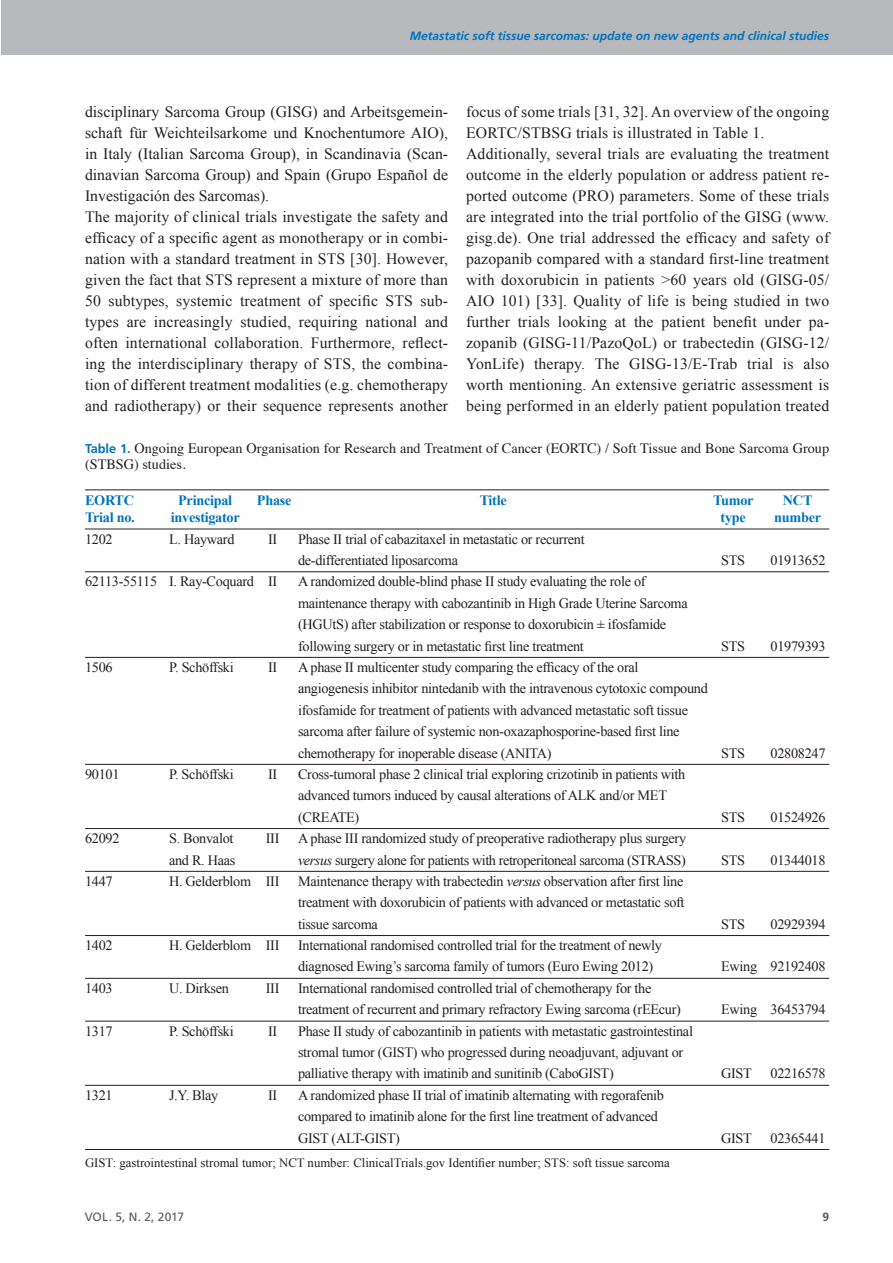
<style>
.page{position:relative;width:893px;height:1263px;background:#fff}
.page>*{position:absolute;margin:0;border:0;box-sizing:border-box;transform-origin:0 0}
.t1{font:15.75px/21px "Times New Roman";letter-spacing:.01em;color:#231f20}
.t2{font:14.25px/21.5px "Times New Roman";letter-spacing:-.02em;color:#231f20}
.t3{font:14.25px/15.5px "Times";color:#231f20}
.t4{font:700 14.25px "Times New Roman";letter-spacing:-.02em;color:#0073bc}
.t5{font:12.75px "Times New Roman";color:#231f20}
.t6{font:italic 700 12px "Frutiger";color:#0073bc}
.t7{font:12px "Frutiger";letter-spacing:-.005em;color:#57585a}
.t8{font:700 12px "Frutiger";color:#57585a}
.s1{font-family:"Frutiger";font-weight:700;font-size:12.75px;color:#0073bc}
.s2{font-style:italic}
</style>
<div class="page">
<div style="left:1px;top:0;width:892px;height:55px;background:#b8b9bc"></div>
<hr style="left:85px;top:489px;width:744px;height:1px;background:#231f20">
<hr style="left:85px;top:529px;width:744px;height:1px;background:#231f20">
<hr style="left:85px;top:571px;width:744px;height:1px;background:#231f20">
<hr style="left:85px;top:657px;width:744px;height:1px;background:#231f20">
<hr style="left:85px;top:764px;width:744px;height:1px;background:#231f20">
<hr style="left:85px;top:828px;width:744px;height:1px;background:#231f20">
<hr style="left:85px;top:871px;width:744px;height:1px;background:#231f20">
<hr style="left:85px;top:935px;width:744px;height:1px;background:#231f20">
<hr style="left:85px;top:978px;width:744px;height:1px;background:#231f20">
<hr style="left:85px;top:1021px;width:744px;height:1px;background:#231f20">
<hr style="left:85px;top:1085px;width:744px;height:1px;background:#231f20">
<hr style="left:85px;top:1149px;width:744px;height:1px;background:#231f20">
<p class="t6" style="left:410px;top:29px;width:421px">Metastatic soft tissue sarcomas: update on new agents and clinical studies</p>
<p class="t1" style="left:85px;top:101px;width:365px">disciplinary Sarcoma Group (GISG) and Arbeitsgemein&shy;schaft für Weichteilsarkome und Knochentumore AIO), in Italy (Italian Sarcoma Group), in Scandinavia (Scan&shy;dinavian Sarcoma Group) and Spain (Grupo Español de Investigación des Sarcomas).<br>The majority of clinical trials investigate the safety and efficacy of a specific agent as monotherapy or in combi&shy;nation with a standard treatment in STS [30]. However, given the fact that STS represent a mixture of more than 50 subtypes, systemic treatment of specific STS sub&shy;types are increasingly studied, requiring national and often international collaboration. Furthermore, reflect&shy;ing the interdisciplinary therapy of STS, the combina&shy;tion of different treatment modalities (e.g. chemotherapy and radiotherapy) or their sequence represents another</p>
<p class="t3" style="left:85px;top:439px;width:746px"><span class="s1">Table 1.</span> Ongoing European Organisation for Research and Treatment of Cancer (EORTC) / Soft Tissue and Bone Sarcoma Group (STBSG) studies.</p>
<p class="t4" style="left:85px;top:491px;width:51px">EORTC</p>
<p class="t4" style="left:178px;top:491px;width:55px">Principal</p>
<p class="t4" style="left:257px;top:491px;width:36px">Phase</p>
<p class="t4" style="left:480px;top:491px;width:29px">Title</p>
<p class="t4" style="left:713px;top:491px;width:42px">Tumor</p>
<p class="t4" style="left:783px;top:491px;width:31px">NCT</p>
<p class="t4" style="left:85px;top:508px;width:51px">Trial no.</p>
<p class="t4" style="left:171px;top:508px;width:70px">investigator</p>
<p class="t4" style="left:721px;top:508px;width:27px">type</p>
<p class="t4" style="left:774px;top:508px;width:48px">number</p>
<p class="t2" style="left:85px;top:528px;width:29px">1202</p>
<p class="t2" style="left:169px;top:528px;width:67px">L. Hayward</p>
<p class="t2" style="left:268px;top:528px;width:11px">II</p>
<p class="t2" style="left:298px;top:528px;width:288px">Phase II trial of cabazitaxel in metastatic or recurrent de-differentiated liposarcoma</p>
<p class="t1" style="left:466px;top:101px;width:365px">focus of some trials [31, 32]. An overview of the ongoing EORTC/STBSG trials is illustrated in Table 1.<br>Additionally, several trials are evaluating the treatment outcome in the elderly population or address patient re&shy;ported outcome (PRO) parameters. Some of these trials are integrated into the trial portfolio of the GISG (www. gisg.de). One trial addressed the efficacy and safety of pazopanib compared with a standard first-line treatment with doxorubicin in patients &gt;60 years old (GISG-05/ AIO 101) [33]. Quality of life is being studied in two further trials looking at the patient benefit under pa&shy;zopanib (GISG-11/PazoQoL) or trabectedin (GISG-12/ YonLife) therapy. The GISG-13/E-Trab trial is also worth mentioning. An extensive geriatric assessment is being performed in an elderly patient population treated</p>
<p class="t2" style="left:721px;top:549px;width:25px">STS</p>
<p class="t2" style="left:771px;top:549px;width:57px">01913652</p>
<p class="t2" style="left:85px;top:571px;width:194px">62113-55115 I. Ray-Coquard II</p>
<p class="t2" style="left:298px;top:571px;width:391px">A randomized double-blind phase II study evaluating the role of maintenance therapy with cabozantinib in High Grade Uterine Sarcoma (HGUtS) after stabilization or response to doxorubicin ± ifosfamide following surgery or in metastatic first line treatment</p>
<p class="t2" style="left:85px;top:656px;width:29px">1506</p>
<p class="t2" style="left:169px;top:656px;width:66px">P. Schöffski</p>
<p class="t2" style="left:268px;top:656px;width:11px">II</p>
<p class="t2" style="left:298px;top:656px;width:411px">A phase II multicenter study comparing the efficacy of the oral angiogenesis inhibitor nintedanib with the intravenous cytotoxic compound ifosfamide for treatment of patients with advanced metastatic soft tissue sarcoma after failure of systemic non-oxazaphosporine-based first line chemotherapy for inoperable disease (ANITA)</p>
<p class="t2" style="left:85px;top:763px;width:36px">90101</p>
<p class="t2" style="left:169px;top:763px;width:66px">P. Schöffski</p>
<p class="t2" style="left:268px;top:763px;width:11px">II</p>
<p class="t2" style="left:298px;top:763px;width:389px">Cross-tumoral phase 2 clinical trial exploring crizotinib in patients with advanced tumors induced by causal alterations of ALK and/or MET (CREATE)</p>
<p class="t2" style="left:721px;top:635px;width:25px">STS</p>
<p class="t2" style="left:771px;top:635px;width:57px">01979393</p>
<p class="t2" style="left:721px;top:742px;width:25px">STS</p>
<p class="t2" style="left:771px;top:742px;width:57px">02808247</p>
<p class="t2" style="left:721px;top:806px;width:25px">STS</p>
<p class="t2" style="left:771px;top:806px;width:57px">01524926</p>
<p class="t2" style="left:85px;top:827px;width:36px">62092</p>
<p class="t2" style="left:169px;top:827px;width:66px">S. Bonvalot</p>
<p class="t2" style="left:266px;top:827px;width:15px">III</p>
<p class="t2" style="left:298px;top:827px;width:390px">A phase III randomized study of preoperative radiotherapy plus surgery</p>
<p class="t2" style="left:169px;top:849px;width:68px">and R. Haas</p>
<p class="t2" style="left:298px;top:849px;width:389px"><span class="s2">versus</span> surgery alone for patients with retroperitoneal sarcoma (STRASS)</p>
<p class="t2" style="left:721px;top:849px;width:25px">STS</p>
<p class="t2" style="left:771px;top:849px;width:57px">01344018</p>
<p class="t2" style="left:85px;top:870px;width:29px">1447</p>
<p class="t2" style="left:169px;top:870px;width:112px">H. Gelderblom III</p>
<p class="t2" style="left:298px;top:870px;width:388px;text-align:justify">Maintenance therapy with trabectedin <span class="s2">versus</span> observation after first line treatment with doxorubicin of patients with advanced or metastatic soft tissue sarcoma</p>
<p class="t2" style="left:721px;top:913px;width:25px">STS</p>
<p class="t2" style="left:771px;top:913px;width:57px">02929394</p>
<p class="t2" style="left:85px;top:934px;width:29px">1402</p>
<p class="t2" style="left:169px;top:934px;width:112px">H. Gelderblom III</p>
<p class="t2" style="left:298px;top:934px;width:366px">International randomised controlled trial for the treatment of newly diagnosed Ewing’s sarcoma family of tumors (Euro Ewing 2012)</p>
<p class="t2" style="left:85px;top:977px;width:29px">1403</p>
<p class="t2" style="left:169px;top:977px;width:61px">U. Dirksen</p>
<p class="t2" style="left:266px;top:977px;width:15px">III</p>
<p class="t2" style="left:298px;top:977px;width:384px">International randomised controlled trial of chemotherapy for the treatment of recurrent and primary refractory Ewing sarcoma (rEEcur)</p>
<p class="t2" style="left:85px;top:1020px;width:29px">1317</p>
<p class="t2" style="left:169px;top:1020px;width:66px">P. Schöffski</p>
<p class="t2" style="left:268px;top:1020px;width:11px">II</p>
<p class="t2" style="left:298px;top:1020px;width:396px">Phase II study of cabozantinib in patients with metastatic gastrointestinal stromal tumor (GIST) who progressed during neoadjuvant, adjuvant or palliative therapy with imatinib and sunitinib (CaboGIST)</p>
<p class="t2" style="left:85px;top:1084px;width:29px">1321</p>
<p class="t2" style="left:169px;top:1084px;width:51px">J.Y. Blay</p>
<p class="t2" style="left:268px;top:1084px;width:11px">II</p>
<p class="t2" style="left:298px;top:1084px;width:367px">A randomized phase II trial of imatinib alternating with regorafenib compared to imatinib alone for the first line treatment of advanced<br>GIST (ALT-GIST)</p>
<p class="t5" style="left:85px;top:1154px;width:586px">GIST: gastrointestinal stromal tumor; NCT number: ClinicalTrials.gov Identifier number; STS: soft tissue sarcoma</p>
<p class="t2" style="left:721px;top:956px;width:106px">Ewing 92192408</p>
<p class="t2" style="left:721px;top:998px;width:106px">Ewing 36453794</p>
<p class="t2" style="left:721px;top:1063px;width:32px">GIST</p>
<p class="t2" style="left:771px;top:1063px;width:57px">02216578</p>
<p class="t2" style="left:721px;top:1127px;width:32px">GIST</p>
<p class="t2" style="left:771px;top:1127px;width:57px">02365441</p>
<p class="t7" style="left:85px;top:1210px;width:101px">VOL. 5, N. 2, 2017</p>
<p class="t8" style="left:822px;top:1210px;width:8px">9</p>
</div>
